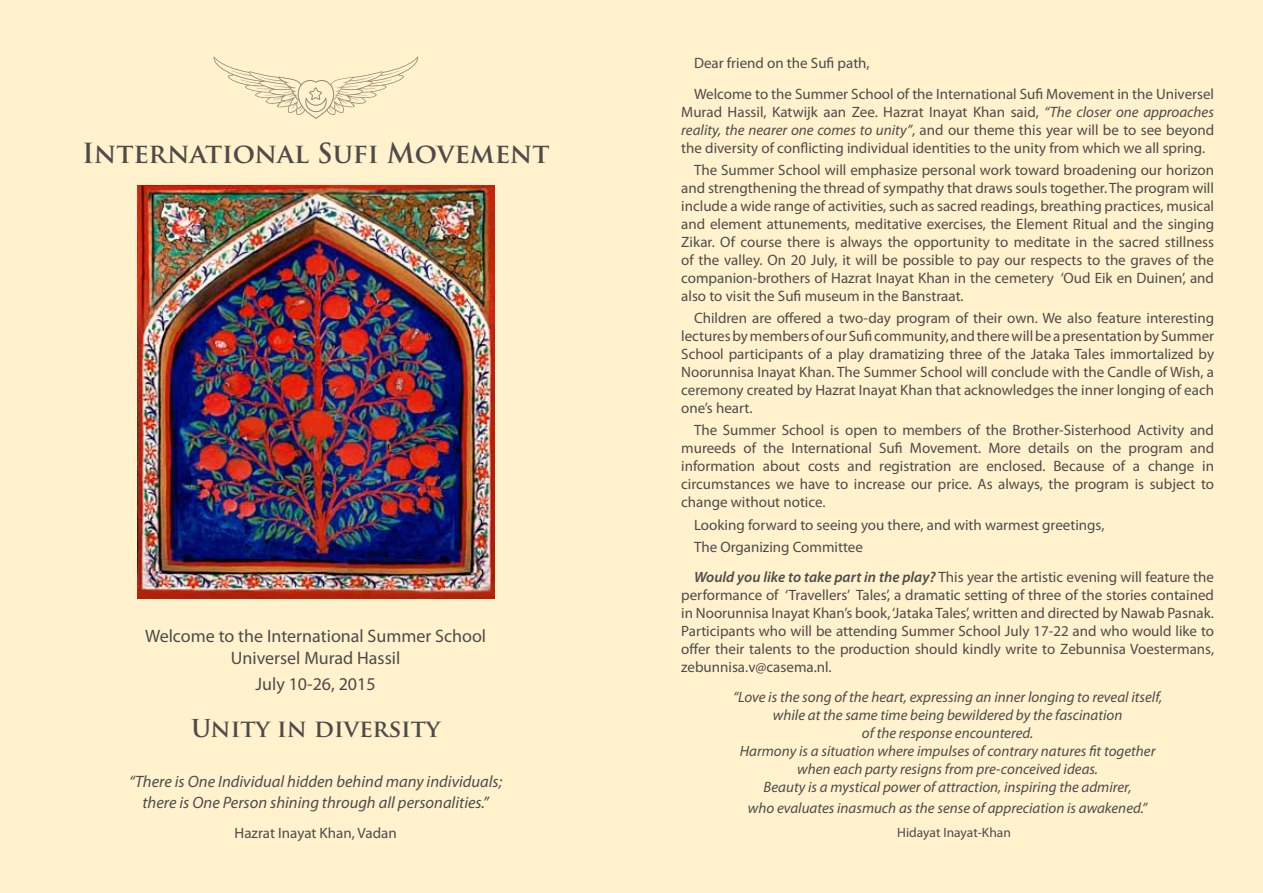
<style>
.page{position:relative;width:1263px;height:893px;background:#fff2cd}
.page>*{position:absolute;margin:0;border:0;box-sizing:border-box;transform-origin:0 0}
.t1{font:700 27px "Trajan Pro";color:#4f4b4a}
.t2{font:700 24px "Trajan Pro";color:#4f4b4a}
.t3{font:18px/21.6px "Myriad Pro";color:#4f4b4a;text-align:center}
.t4{font:italic 16.5px/21px "Myriad Pro";color:#4f4b4a;text-align:center}
.t5{font:15px/18px "Myriad Pro";color:#4f4b4a;text-align:justify}
.t6{font:italic 15px/18px "Myriad Pro";color:#4f4b4a;text-align:center}
.t7{font:13.5px "Myriad Pro";color:#4f4b4a}
.s1{font-style:italic}
.s2{font-weight:600;font-style:italic}
</style>
<div class="page">
<svg style="left:214px;top:56px;width:204px;height:63px"></svg>
<img style="left:137px;top:185px;width:357px;height:414px">
<h1 class="t1" style="left:82px;top:137px;width:469px">International Sufi Movement</h1>
<p class="t3" style="left:145px;top:625px;width:343px">Welcome to the International Summer School<br>Universel Murad Hassil</p>
<p class="t3" style="left:256px;top:673px;width:122px">July 10-26, 2015</p>
<h2 class="t2" style="left:191px;top:714px;width:251px">Unity in diversity</h2>
<p class="t4" style="left:129px;top:771px;width:375px">“There is One Individual hidden behind many individuals; there is One Person shining through all personalities.”</p>
<p class="t5" style="left:235px;top:824px;width:164px">Hazrat Inayat Khan, Vadan</p>
<p class="t5" style="left:694px;top:48px;width:522px;line-height:30.2px">Dear friend on the Sufi path,<br>Welcome to the Summer School of the International Sufi Movement in the Universel</p>
<p class="t5" style="left:681px;top:102px;width:534px">Murad Hassil, Katwijk aan Zee. Hazrat Inayat Khan said, <span class="s1">“The closer one approaches reality, the nearer one comes to unity”</span>, and our theme this year will be to see beyond the diversity of conflicting individual identities to the unity from which we all spring.</p>
<p class="t5" style="left:681px;top:160px;width:534px;text-indent:13px">The Summer School will emphasize personal work toward broadening our horizon and strengthening the thread of sympathy that draws souls together. The program will include a wide range of activities, such as sacred readings, breathing practices, musical and element attunements, meditative exercises, the Element Ritual and the singing Zikar. Of course there is always the opportunity to meditate in the sacred stillness of the valley. On 20 July, it will be possible to pay our respects to the graves of the companion-brothers of Hazrat Inayat Khan in the cemetery ‘Oud Eik en Duinen’, and also to visit the Sufi museum in the Banstraat.</p>
<p class="t5" style="left:681px;top:309px;width:534px;text-indent:13px">Children are offered a two-day program of their own. We also feature interesting lectures by members of our Sufi community, and there will be a presentation by Summer School participants of a play dramatizing three of the Jataka Tales immortalized by Noorunnisa Inayat Khan. The Summer School will conclude with the Candle of Wish, a ceremony created by Hazrat Inayat Khan that acknowledges the inner longing of each one’s heart.</p>
<p class="t5" style="left:681px;top:421px;width:534px;text-indent:13px">The Summer School is open to members of the Brother-Sisterhood Activity and mureeds of the International Sufi Movement. More details on the program and information about costs and registration are enclosed. Because of a change in circumstances we have to increase our price. As always, the program is subject to change without notice.</p>
<p class="t5" style="left:694px;top:513px;width:412px;line-height:22.2px">Looking forward to seeing you there, and with warmest greetings,<br>The Organizing Committee</p>
<p class="t5" style="left:681px;top:568px;width:534px;text-indent:13px"><span class="s2">Would you like to take part in the play?</span> This year the artistic evening will feature the performance of ‘Travellers’ Tales’, a dramatic setting of three of the stories contained in Noorunnisa Inayat Khan’s book, ‘Jataka Tales’, written and directed by Nawab Pasnak.<br>Participants who will be attending Summer School July 17-22 and who would like to offer their talents to the production should kindly write to Zebunnisa Voestermans, zebunnisa.v@casema.nl.</p>
<p class="t6" style="left:733px;top:688px;width:431px">“Love is the song of the heart, expressing an inner longing to reveal itself, while at the same time being bewildered by the fascination<br>of the response encountered.<br>Harmony is a situation where impulses of contrary natures fit together when each party resigns from pre-conceived ideas.<br>Beauty is a mystical power of attraction, inspiring the admirer,</p>
<p class="t6" style="left:748px;top:799px;width:401px">who evaluates inasmuch as the sense of appreciation is awakened.”</p>
<p class="t7" style="left:897px;top:824px;width:115px">Hidayat Inayat-Khan</p>
</div>
